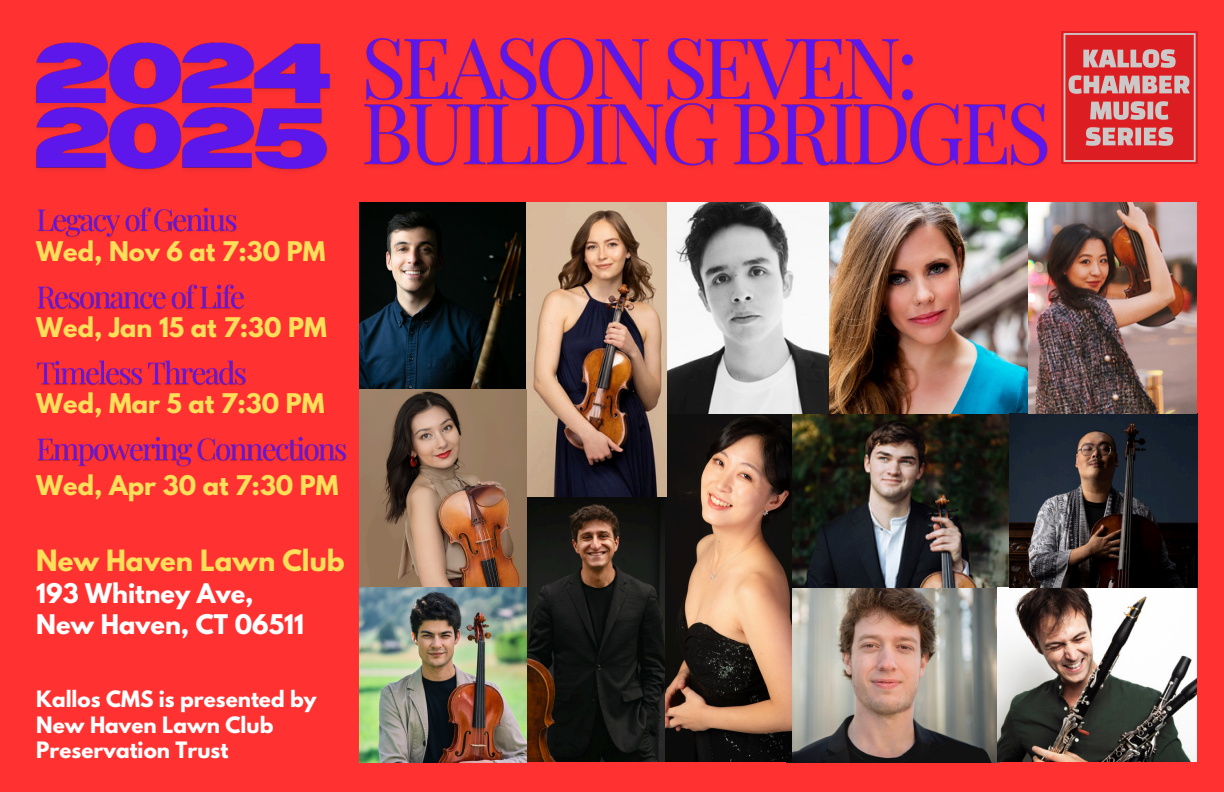
<style>
.page{position:relative;width:1224px;height:792px;background:#ff3131}
.page>*{position:absolute;margin:0;border:0;box-sizing:border-box;transform-origin:0 0}
.t1{font:700 26px "League Spartan";color:#ffde59}
.t2{font:700 24px "League Spartan";color:#ffde59}
.t3{font:700 24px/31.6px "League Spartan";color:#fff}
.t4{font:700 20px "League Spartan";color:#fff}
</style>
<div class="page">
<img style="left:1064px;top:31px;width:134px;height:132px">
<img style="left:360px;top:202px;width:166px;height:187px">
<img style="left:526px;top:489px;width:140px;height:273px">
<img style="left:786px;top:588px;width:213px;height:175px">
<img style="left:792px;top:414px;width:239px;height:174px">
<img style="left:666px;top:414px;width:126px;height:347px">
<img style="left:666px;top:202px;width:163px;height:212px">
<img style="left:527px;top:202px;width:139px;height:294px">
<img style="left:360px;top:389px;width:166px;height:198px">
<img style="left:360px;top:587px;width:166px;height:176px">
<img style="left:829px;top:202px;width:368px;height:212px">
<img style="left:997px;top:588px;width:200px;height:174px">
<img style="left:1010px;top:413px;width:187px;height:174px">
<img style="left:364px;top:31px;width:700px;height:137px">
<img style="left:36px;top:42px;width:295px;height:130px">
<img style="left:37px;top:207px;width:200px;height:31px">
<img style="left:37px;top:284px;width:207px;height:26px">
<img style="left:37px;top:436px;width:310px;height:31px">
<img style="left:37px;top:360px;width:209px;height:26px">
<h4 class="t2" style="left:36px;top:240px;width:291px">Wed, Nov 6 at 7:30 PM</h4>
<h4 class="t2" style="left:36px;top:316px;width:292px">Wed, Jan 15 at 7:30 PM</h4>
<p class="t2" style="left:36px;top:391px;width:290px">Wed, Mar 5 at 7:30 PM</p>
<p class="t2" style="left:36px;top:473px;width:304px">Wed, Apr 30 at 7:30 PM</p>
<p class="t1" style="left:36px;top:548px;width:310px">New Haven Lawn Club</p>
<p class="t3" style="left:36px;top:580px;width:269px">193 Whitney Ave,<br>New Haven, CT 06511</p>
<h4 class="t4" style="left:36px;top:689px;width:282px">Kallos CMS is presented by</h4>
<h4 class="t4" style="left:36px;top:715px;width:239px">New Haven Lawn Club</h4>
<h4 class="t4" style="left:36px;top:740px;width:193px">Preservation Trust</h4>
</div>
